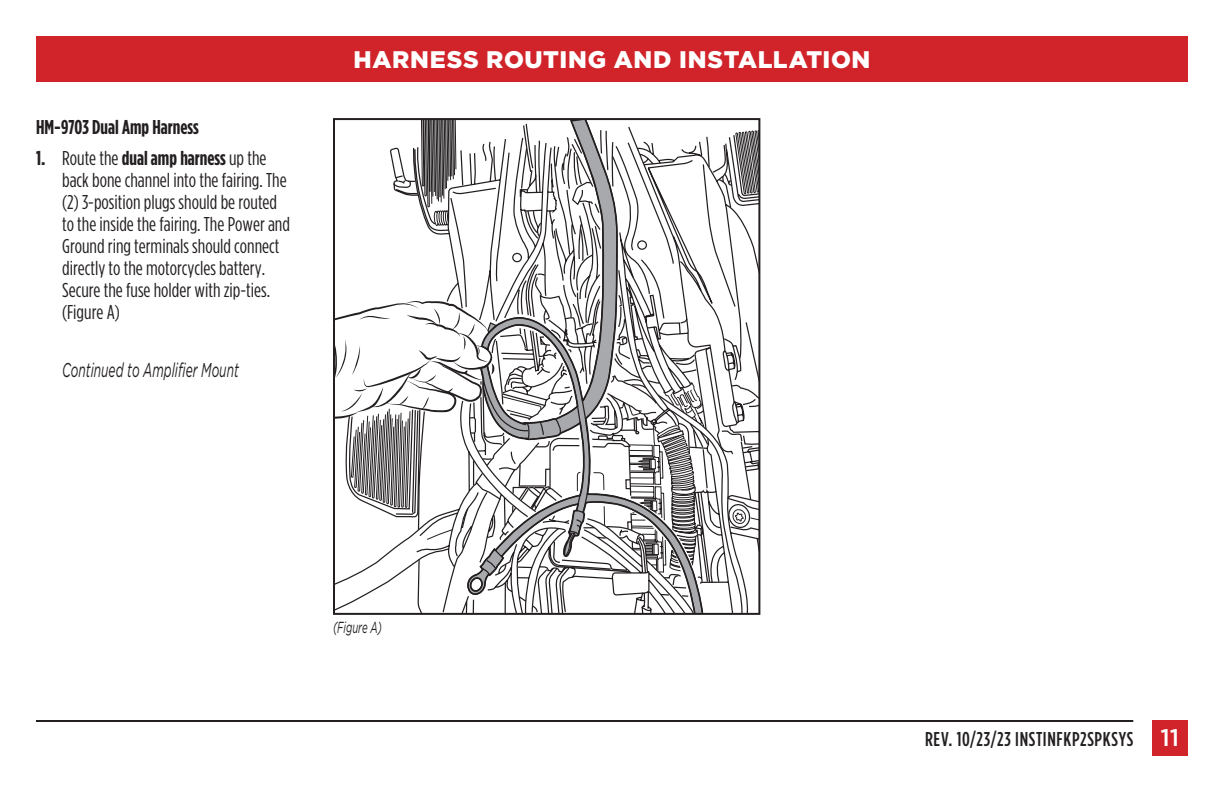
<style>
.page{position:relative;width:1224px;height:792px;background:#fff}
.page>*{position:absolute;margin:0;border:0;box-sizing:border-box;transform-origin:0 0}
.t1{font:900 24px "Gotham";letter-spacing:.025em;color:#fff}
.t2{font:20px/22px "Gotham Condensed";color:#231f20}
.t3{font:500 20px "Gotham Condensed";letter-spacing:.035em;color:#231f20}
.t4{font:italic 20px "Gotham";color:#231f20;scale:.6 1}
.t5{font:700 20px "Gotham Condensed";color:#231f20}
.t6{font:italic 16px "Gotham";color:#231f20;scale:.6 1}
.s1{font-weight:700}
.s2{font-family:"Gotham";font-size:24px;color:#fff}
</style>
<div class="page">
<div style="left:36px;top:36px;width:1152px;height:45px;background:#d1232a"></div>
<div style="left:1152px;top:720px;width:36px;height:36px;background:#d1232a"></div>
<hr style="left:36px;top:720px;width:1097px;height:2px;background:#231f20">
<svg style="left:705px;top:130px;width:52px;height:263px"></svg>
<svg style="left:712px;top:393px;width:45px;height:219px"></svg>
<svg style="left:734px;top:502px;width:23px;height:29px"></svg>
<svg style="left:709px;top:428px;width:25px;height:184px"></svg>
<svg style="left:336px;top:121px;width:369px;height:491px"></svg>
<div style="left:333px;top:118px;width:427px;height:497px;border:2px solid #231f20"></div>
<p class="t5" style="left:36px;top:116px;width:164px">HM-9703 Dual Amp Harness</p>
<p class="t2" style="left:62px;top:147px;width:229px;text-indent:-26px"><span class="s1">1.</span> Route the <span class="s1">dual amp harness</span> up the back bone channel into the fairing. The (2) 3-position plugs should be routed to the inside the fairing. The Power and Ground ring terminals should connect directly to the motorcycles battery.<br>Secure the fuse holder with zip-ties. (Figure A)</p>
<p class="t4" style="left:62px;top:359px;width:296px">Continued to Amplifier Mount</p>
<p class="t1" style="left:353px;top:46px;width:519px">HARNESS ROUTING AND INSTALLATION</p>
<p class="t6" style="left:333px;top:618px;width:83px">(Figure A)</p>
<p class="t3" style="left:925px;top:728px;width:256px">REV. 10/23/23 INSTINFKP2SPKSYS <span class="s2">11</span></p>
</div>
